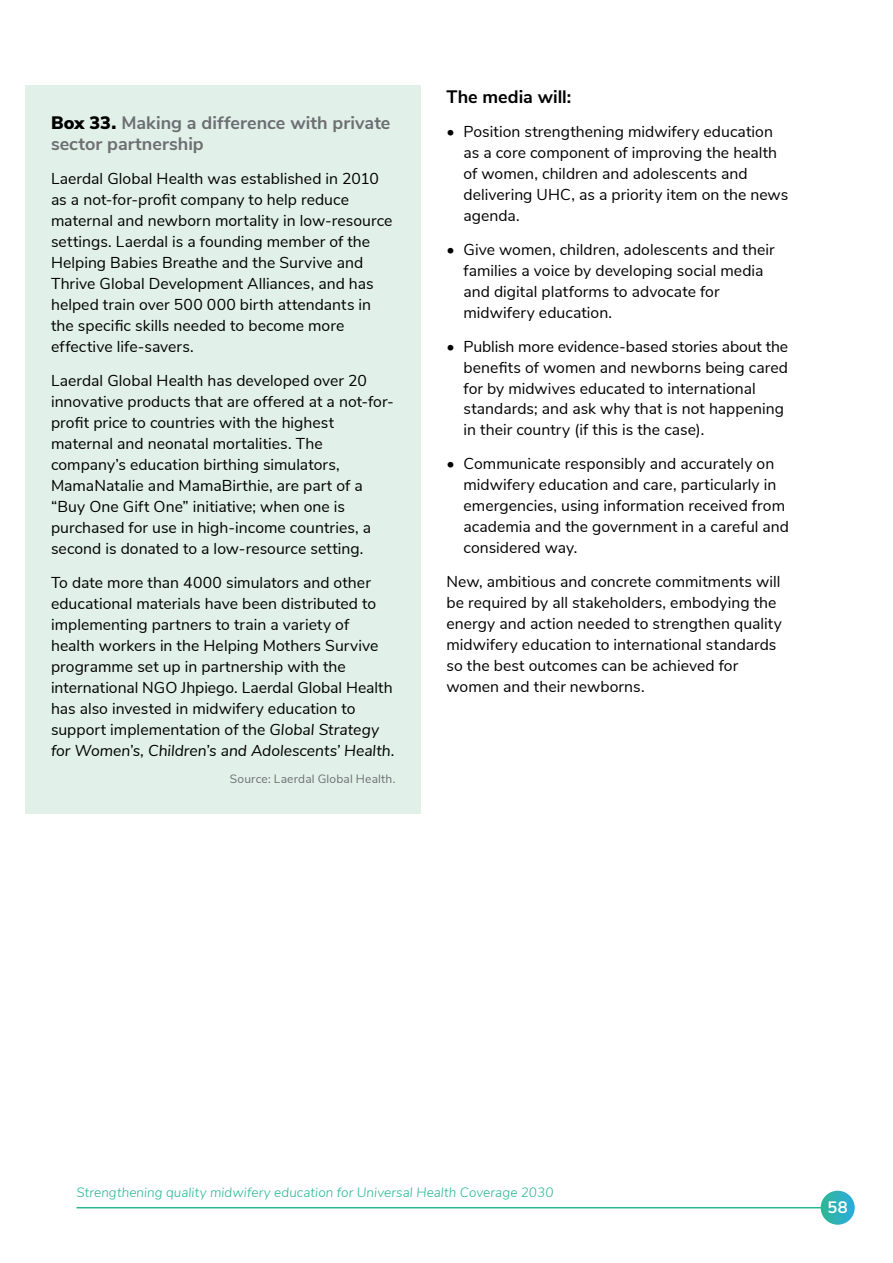
<style>
.page{position:relative;width:893px;height:1263px;background:#fff}
.page>*{position:absolute;margin:0;border:0;box-sizing:border-box;transform-origin:0 0}
.t1{font:700 18px/21.6px "Nunito Sans";color:#6d6e71}
.t2{font:700 18px "Nunito Sans";color:#000}
.t3{font:700 16.5px "Nunito Sans";color:#fff}
.t4{font:15.75px/21px "Nunito Sans";letter-spacing:.005em;color:#000}
.t5{font:italic 300 13.5px "Nunito Sans";letter-spacing:.005em;color:#2ab893}
.t6{font:12px "Nunito Sans";letter-spacing:.015em;color:#6d6e71}
.s1{font-weight:900;color:#000}
.s2{font-style:italic}
</style>
<div class="page">
<hr style="left:77px;top:1207px;width:748px;height:1px;background:#2ab893">
<svg style="left:821px;top:1191px;width:34px;height:34px"></svg>
<div style="left:26px;top:85px;width:395px;height:97px;background:#e1f1ea"></div>
<div style="left:26px;top:143px;width:395px;height:240px;background:#e1f1ea"></div>
<div style="left:26px;top:344px;width:395px;height:241px;background:#e1f1ea"></div>
<div style="left:26px;top:546px;width:395px;height:241px;background:#e1f1ea"></div>
<div style="left:26px;top:746px;width:395px;height:67px;background:#e1f1ea"></div>
<p class="t1" style="left:51px;top:111px;width:341px"><span class="s1">Box 33.</span> Making a difference with private sector partnership</p>
<p class="t4" style="left:51px;top:167px;width:343px">Laerdal Global Health was established in 2010 as a not-for-profit company to help reduce maternal and newborn mortality in low-resource settings. Laerdal is a founding member of the Helping Babies Breathe and the Survive and Thrive Global Development Alliances, and has helped train over 500 000 birth attendants in the specific skills needed to become more effective life-savers.</p>
<p class="t4" style="left:51px;top:369px;width:344px">Laerdal Global Health has developed over 20 innovative products that are offered at a not-for&shy;profit price to countries with the highest maternal and neonatal mortalities. The company’s education birthing simulators, MamaNatalie and MamaBirthie, are part of a “Buy One Gift One” initiative; when one is purchased for use in high-income countries, a second is donated to a low-resource setting.</p>
<p class="t4" style="left:51px;top:571px;width:345px">To date more than 4000 simulators and other educational materials have been distributed to implementing partners to train a variety of health workers in the Helping Mothers Survive programme set up in partnership with the international NGO Jhpiego. Laerdal Global Health has also invested in midwifery education to support implementation of the <span class="s2">Global Strategy for Women’s, Children’s and Adolescents’ Health</span>.</p>
<p class="t6" style="left:230px;top:770px;width:167px">Source: Laerdal Global Health.</p>
<p class="t2" style="left:446px;top:84px;width:126px">The media will:</p>
<p class="t4" style="left:463px;top:120px;width:326px;text-indent:-17px">• Position strengthening midwifery education as a core component of improving the health of women, children and adolescents and delivering UHC, as a priority item on the news agenda.</p>
<p class="t4" style="left:463px;top:238px;width:313px;text-indent:-17px">• Give women, children, adolescents and their families a voice by developing social media and digital platforms to advocate for midwifery education.</p>
<p class="t4" style="left:463px;top:335px;width:326px;text-indent:-17px">• Publish more evidence-based stories about the benefits of women and newborns being cared for by midwives educated to international standards; and ask why that is not happening in their country (if this is the case).</p>
<p class="t4" style="left:463px;top:452px;width:327px;text-indent:-17px">• Communicate responsibly and accurately on midwifery education and care, particularly in emergencies, using information received from academia and the government in a careful and considered way.</p>
<p class="t4" style="left:446px;top:570px;width:337px">New, ambitious and concrete commitments will be required by all stakeholders, embodying the energy and action needed to strengthen quality midwifery education to international standards so the best outcomes can be achieved for women and their newborns.</p>
<p class="t5" style="left:77px;top:1182px;width:478px">Strengthening quality midwifery education for Universal Health Coverage 2030</p>
<p class="t3" style="left:828px;top:1195px;width:22px">58</p>
</div>
